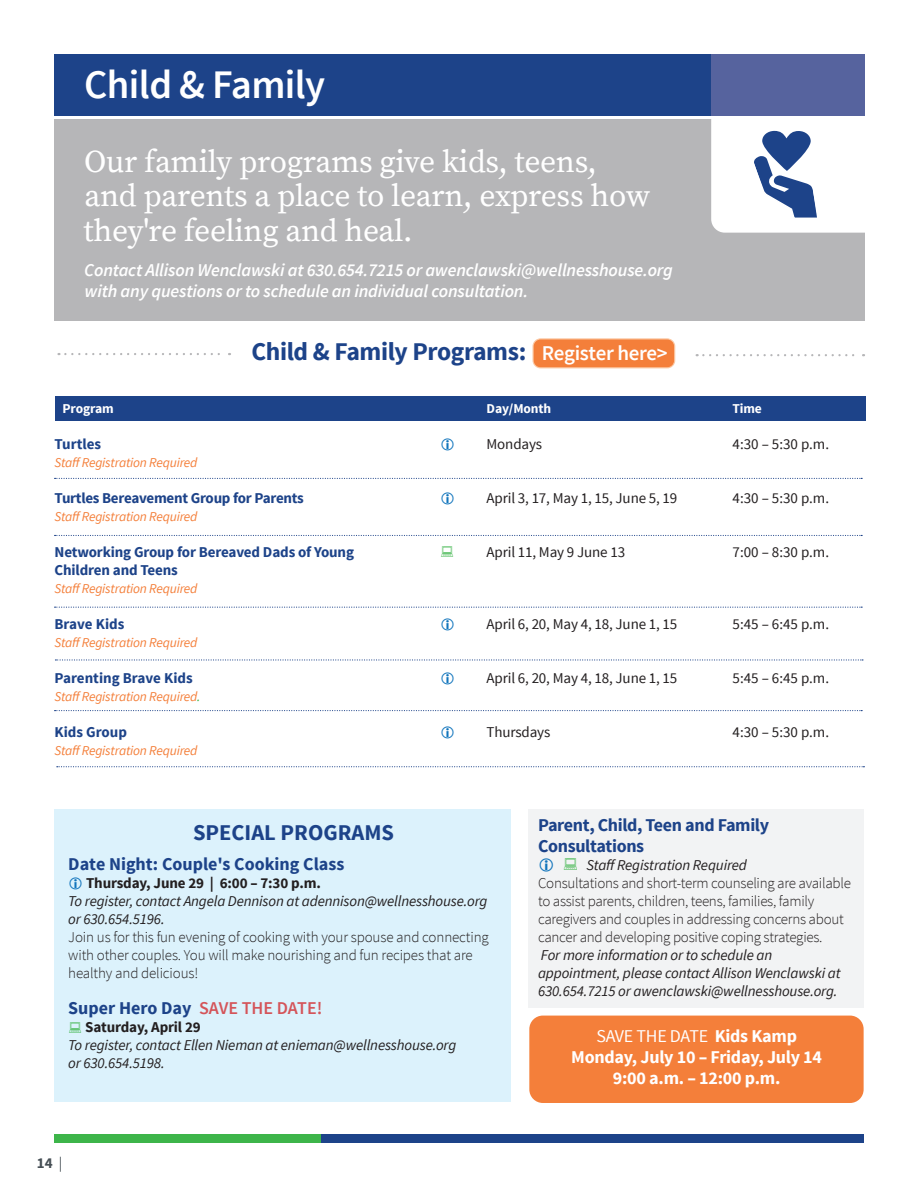
<style>
.page{position:relative;width:918px;height:1188px;background:#fff}
.page>*{position:absolute;margin:0;border:0;box-sizing:border-box;transform-origin:0 0}
.t1{font:600 40.5px "Source Sans Pro";letter-spacing:-.015em;color:#fff}
.t2{font:31.5px/34.5px "Source Serif Pro";letter-spacing:-.01em;color:#fff}
.t3{font:700 25.5px "Source Sans Pro";letter-spacing:-.015em;color:#1d4389}
.t4{font:700 22.5px "Source Sans Pro";color:#1d4389}
.t5{font:italic 600 18px/21.6px "Source Sans Pro";letter-spacing:-.01em;color:#fff}
.t6{font:700 18px/21px "Source Sans Pro";letter-spacing:-.015em;color:#1d4389}
.t7{font:700 18px/21px "Source Sans Pro";letter-spacing:-.015em;color:#fff;text-align:center}
.t8{font:300 15px/18px "Source Sans Pro";letter-spacing:-.02em;color:#231f20}
.t9{font:italic 15px/18px "Source Sans Pro";letter-spacing:-.01em;color:#231f20}
.t10{font:15px "Source Sans Pro";letter-spacing:-.01em;color:#231f20}
.t11{font:700 15px "Source Sans Pro";letter-spacing:-.01em;color:#1d4389}
.t12{font:700 15px "Source Sans Pro";letter-spacing:-.01em;color:#231f20}
.t13{font:700 15px "Source Sans Pro";color:#464f55}
.t14{font:italic 13.5px "Source Sans Pro";letter-spacing:-.015em;color:#f47f3a}
.t15{font:700 13.5px "Source Sans Pro";letter-spacing:-.01em;color:#fff}
.s1{font-weight:600;font-size:21px;color:#fff}
.s2{color:#3db54a}
.s3{font-weight:600;color:#d45459}
.s4{font-weight:400}
</style>
<div class="page">
<div style="left:533px;top:339px;width:142px;height:29px;background:#f47f3a;border-radius:8px"></div>
<div style="left:532px;top:338px;width:143px;height:30px;border:1px solid #fcc8a3;border-radius:8px"></div>
<div style="left:321px;top:1134px;width:543px;height:9px;background:#1d4389"></div>
<div style="left:54px;top:1134px;width:267px;height:9px;background:#3db54a"></div>
<div style="left:55px;top:119px;width:810px;height:202px;background:#b6b6b8"></div>
<div style="left:711px;top:106px;width:173px;height:127px;background:#fff;border-radius:14px"></div>
<div style="left:55px;top:54px;width:810px;height:62px;background:#1d4389"></div>
<div style="left:711px;top:54px;width:154px;height:62px;background:#56639e"></div>
<div style="left:55px;top:396px;width:810px;height:25px;background:#1d4389"></div>
<svg style="left:55px;top:478px;width:807px;height:1px"></svg>
<svg style="left:55px;top:535px;width:807px;height:1px"></svg>
<svg style="left:55px;top:659px;width:808px;height:2px"></svg>
<div style="left:528px;top:809px;width:336px;height:198px;background:#f2f3f4"></div>
<svg style="left:65px;top:353px;width:165px;height:2px"></svg>
<svg style="left:697px;top:354px;width:167px;height:2px"></svg>
<svg style="left:55px;top:607px;width:807px;height:1px"></svg>
<svg style="left:754px;top:130px;width:63px;height:88px"></svg>
<div style="left:54px;top:809px;width:457px;height:293px;background:#dcf2fc"></div>
<svg style="left:55px;top:710px;width:807px;height:1px"></svg>
<svg style="left:57px;top:766px;width:807px;height:1px"></svg>
<div style="left:529px;top:1016px;width:335px;height:87px;background:#f47f3a;border-radius:14px"></div>
<h1 class="t1" style="left:84px;top:59px;width:243px">Child &amp; Family</h1>
<h2 class="t2" style="left:84px;top:145px;width:568px">Our family programs give kids, teens, and parents a place to learn, express how they're feeling and heal.</h2>
<p class="t5" style="left:84px;top:259px;width:590px">Contact Allison Wenclawski at 630.654.7215 or awenclawski@wellnesshouse.org with any questions or to schedule an individual consultation.</p>
<h3 class="t3" style="left:251px;top:335px;width:418px">Child &amp; Family Programs: <span class="s1">Register here&gt;</span></h3>
<p class="t15" style="left:63px;top:399px;width:53px">Program</p>
<p class="t15" style="left:487px;top:399px;width:66px">Day/Month</p>
<p class="t15" style="left:733px;top:399px;width:31px">Time</p>
<p class="t11" style="left:55px;top:434px;width:48px">Turtles</p>
<p class="t10" style="left:487px;top:434px;width:57px">Mondays</p>
<p class="t10" style="left:733px;top:434px;width:98px">4:30 – 5:30 p.m.</p>
<p class="t14" style="left:55px;top:454px;width:144px">Staff Registration Required</p>
<p class="t11" style="left:55px;top:488px;width:251px">Turtles Bereavement Group for Parents</p>
<p class="t10" style="left:487px;top:488px;width:192px">April 3, 17, May 1, 15, June 5, 19</p>
<p class="t10" style="left:733px;top:488px;width:98px">4:30 – 5:30 p.m.</p>
<p class="t14" style="left:55px;top:508px;width:144px">Staff Registration Required</p>
<p class="t11" style="left:55px;top:542px;width:301px">Networking Group for Bereaved Dads of Young</p>
<p class="t10" style="left:487px;top:542px;width:140px">April 11, May 9 June 13</p>
<p class="t10" style="left:733px;top:542px;width:98px">7:00 – 8:30 p.m.</p>
<p class="t11" style="left:55px;top:560px;width:125px">Children and Teens</p>
<p class="t14" style="left:55px;top:580px;width:144px">Staff Registration Required</p>
<p class="t11" style="left:55px;top:614px;width:71px">Brave Kids</p>
<p class="t10" style="left:487px;top:614px;width:192px">April 6, 20, May 4, 18, June 1, 15</p>
<p class="t10" style="left:733px;top:614px;width:98px">5:45 – 6:45 p.m.</p>
<p class="t14" style="left:55px;top:634px;width:144px">Staff Registration Required</p>
<p class="t11" style="left:55px;top:668px;width:140px">Parenting Brave Kids</p>
<p class="t10" style="left:487px;top:668px;width:192px">April 6, 20, May 4, 18, June 1, 15</p>
<p class="t10" style="left:733px;top:668px;width:98px">5:45 – 6:45 p.m.</p>
<p class="t14" style="left:55px;top:688px;width:147px">Staff Registration Required<span class="s2">.</span></p>
<p class="t11" style="left:55px;top:722px;width:74px">Kids Group</p>
<p class="t10" style="left:487px;top:722px;width:65px">Thursdays</p>
<p class="t10" style="left:733px;top:722px;width:98px">4:30 – 5:30 p.m.</p>
<p class="t14" style="left:55px;top:742px;width:144px">Staff Registration Required</p>
<h3 class="t4" style="left:193px;top:818px;width:202px">SPECIAL PROGRAMS</h3>
<p class="t6" style="left:68px;top:854px;width:278px">Date Night: Couple's Cooking Class</p>
<p class="t12" style="left:86px;top:873px;width:236px">Thursday, June 29 | 6:00 – 7:30 p.m.</p>
<p class="t9" style="left:68px;top:892px;width:421px">To register, contact Angela Dennison at adennison@wellnesshouse.org or 630.654.5196.</p>
<p class="t8" style="left:68px;top:928px;width:422px">Join us for this fun evening of cooking with your spouse and connecting with other couples. You will make nourishing and fun recipes that are healthy and delicious!</p>
<p class="t6" style="left:68px;top:998px;width:256px">Super Hero Day <span class="s3">SAVE THE DATE!</span></p>
<p class="t12" style="left:85px;top:1017px;width:117px">Saturday, April 29</p>
<p class="t9" style="left:68px;top:1036px;width:390px">To register, contact Ellen Nieman at enieman@wellnesshouse.org or 630.654.5198.</p>
<p class="t13" style="left:37px;top:1154px;width:27px">14 <span class="s4">|</span></p>
<p class="t6" style="left:538px;top:815px;width:233px">Parent, Child, Teen and Family<br>Consultations</p>
<p class="t9" style="left:586px;top:856px;width:162px">Staff Registration Required</p>
<p class="t8" style="left:538px;top:874px;width:314px">Consultations and short-term counseling are available to assist parents, children, teens, families, family caregivers and couples in addressing concerns about cancer and developing positive coping strategies.</p>
<p class="t9" style="left:538px;top:946px;width:304px">For more information or to schedule an appointment, please contact Allison Wenclawski at<br>630.654.7215 or awenclawski@wellnesshouse.org.</p>
<p class="t7" style="left:571px;top:1026px;width:252px"><span class="s4">SAVE THE DATE</span> Kids Kamp<br>Monday, July 10 – Friday, July 14<br>9:00 a.m. – 12:00 p.m.</p>
</div>
